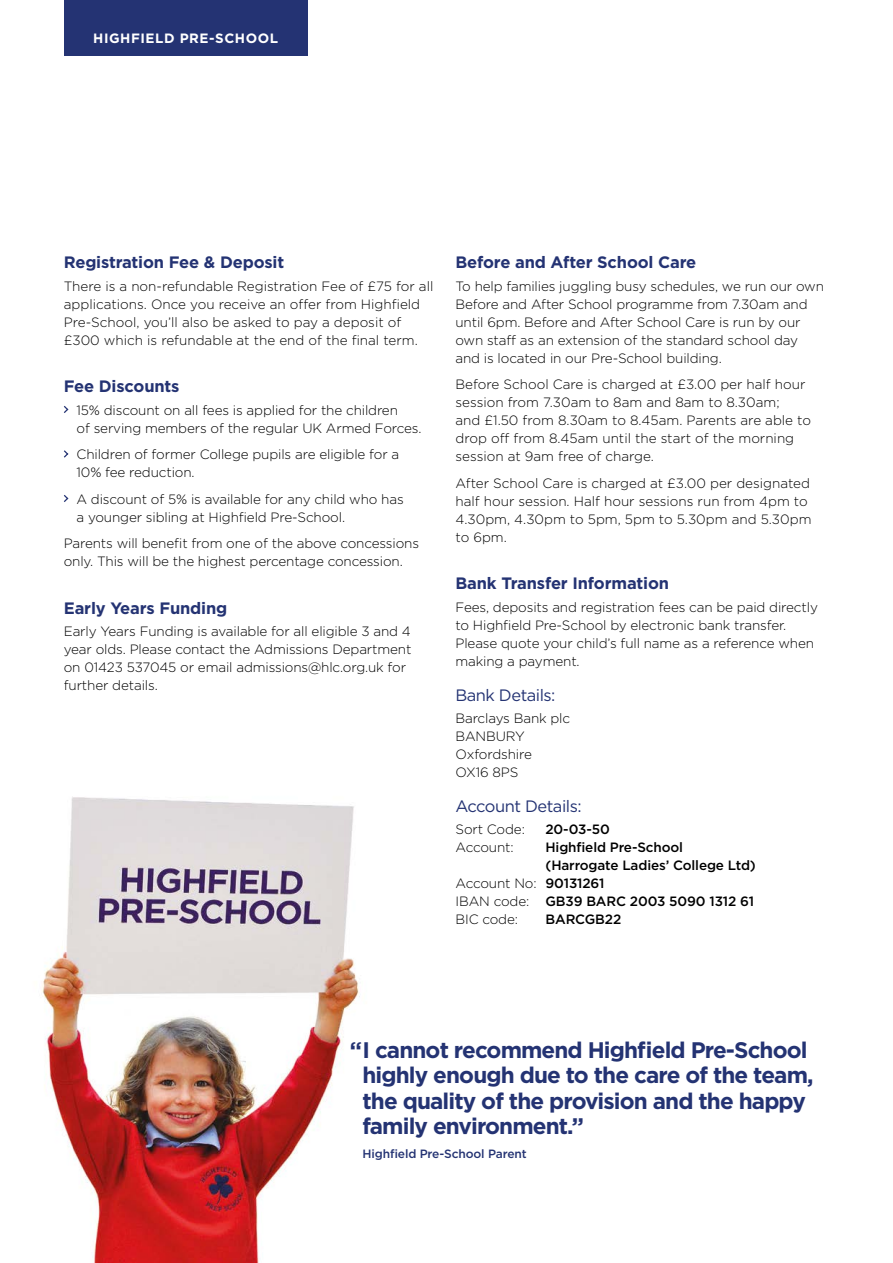
<style>
.page{position:relative;width:893px;height:1263px;background:#fff}
.page>*{position:absolute;margin:0;border:0;box-sizing:border-box;transform-origin:0 0}
.t1{font:700 22.5px/25.5px "Gotham";letter-spacing:-.04em;color:#243373}
.t2{font:700 16.5px "Gotham";letter-spacing:-.01em;color:#243373}
.t3{font:16.5px "Gotham";letter-spacing:-.03em;color:#243373}
.t4{font:300 13.5px/18px "Gotham";letter-spacing:-.01em;color:#000}
.t5{font:500 13.5px "Gotham";letter-spacing:-.01em;color:#000}
.t6{font:700 13.5px "Gotham";letter-spacing:.04em;color:#fff}
.t7{font:500 12px "Gotham";letter-spacing:-.01em;color:#243373}
.s1{font-weight:500}
.s2{font-weight:300}
</style>
<div class="page">
<img style="left:42px;top:797px;width:318px;height:466px">
<div style="left:64px;top:0;width:244px;height:55px;background:#243373"></div>
<svg style="left:64px;top:406px;width:4px;height:7px"></svg>
<svg style="left:64px;top:450px;width:4px;height:8px"></svg>
<svg style="left:64px;top:495px;width:4px;height:7px"></svg>
<p class="t6" style="left:93px;top:30px;width:186px">HIGHFIELD PRE-SCHOOL</p>
<p class="t2" style="left:64px;top:252px;width:222px">Registration Fee &amp; Deposit</p>
<p class="t4" style="left:64px;top:277px;width:371px">There is a non-refundable Registration Fee of £75 for all applications. Once you receive an offer from Highfield Pre-School, you’ll also be asked to pay a deposit of £300 which is refundable at the end of the final term.</p>
<p class="t2" style="left:64px;top:376px;width:117px">Fee Discounts</p>
<p class="t4" style="left:77px;top:401px;width:347px">15% discount on all fees is applied for the children<br>of serving members of the regular UK Armed Forces.</p>
<p class="t4" style="left:77px;top:445px;width:324px">Children of former College pupils are eligible for a<br>10% fee reduction.</p>
<p class="t4" style="left:77px;top:490px;width:329px">A discount of 5% is available for any child who has a younger sibling at Highfield Pre-School.</p>
<p class="t4" style="left:64px;top:534px;width:357px">Parents will benefit from one of the above concessions only. This will be the highest percentage concession.</p>
<p class="t2" style="left:64px;top:597px;width:165px">Early Years Funding</p>
<p class="t4" style="left:64px;top:622px;width:349px">Early Years Funding is available for all eligible 3 and 4 year olds. Please contact the Admissions Department on 01423 537045 or email admissions@hlc.org.uk for further details.</p>
<p class="t2" style="left:455px;top:252px;width:242px">Before and After School Care</p>
<p class="t4" style="left:455px;top:277px;width:370px">To help families juggling busy schedules, we run our own Before and After School programme from 7.30am and until 6pm. Before and After School Care is run by our own staff as an extension of the standard school day and is located in our Pre-School building.</p>
<p class="t4" style="left:455px;top:375px;width:357px">Before School Care is charged at £3.00 per half hour session from 7.30am to 8am and 8am to 8.30am;<br>and £1.50 from 8.30am to 8.45am. Parents are able to drop off from 8.45am until the start of the morning session at 9am free of charge.</p>
<p class="t4" style="left:455px;top:474px;width:358px">After School Care is charged at £3.00 per designated half hour session. Half hour sessions run from 4pm to 4.30pm, 4.30pm to 5pm, 5pm to 5.30pm and 5.30pm to 6pm.</p>
<p class="t2" style="left:455px;top:573px;width:215px">Bank Transfer Information</p>
<p class="t4" style="left:455px;top:598px;width:364px">Fees, deposits and registration fees can be paid directly to Highfield Pre-School by electronic bank transfer.<br>Please quote your child’s full name as a reference when making a payment.</p>
<p class="t3" style="left:455px;top:685px;width:102px">Bank Details:</p>
<p class="t4" style="left:455px;top:709px;width:116px">Barclays Bank plc<br>BANBURY<br>Oxfordshire<br>OX16 8PS</p>
<p class="t3" style="left:455px;top:796px;width:128px">Account Details:</p>
<p class="t4" style="left:455px;top:820px;width:71px">Sort Code:</p>
<p class="t5" style="left:545px;top:821px;width:66px">20-03-50</p>
<p class="t4" style="left:455px;top:838px;width:60px">Account:</p>
<p class="t5" style="left:545px;top:839px;width:139px">Highfield Pre-School</p>
<p class="t5" style="left:545px;top:857px;width:212px">(Harrogate Ladies’ College Ltd)</p>
<p class="t4" style="left:455px;top:874px;width:150px">Account No: <span class="s1">90131261</span></p>
<p class="t5" style="left:455px;top:893px;width:300px"><span class="s2">IBAN code:</span> GB39 BARC 2003 5090 1312 61</p>
<p class="t4" style="left:455px;top:910px;width:64px">BIC code:</p>
<p class="t5" style="left:545px;top:911px;width:77px">BARCGB22</p>
<h1 class="t1" style="left:362px;top:1037px;width:453px;text-indent:-13px">“I cannot recommend Highfield Pre-School highly enough due to the care of the team, the quality of the provision and the happy family environment.”</h1>
<p class="t7" style="left:362px;top:1146px;width:166px">Highfield Pre-School Parent</p>
</div>
